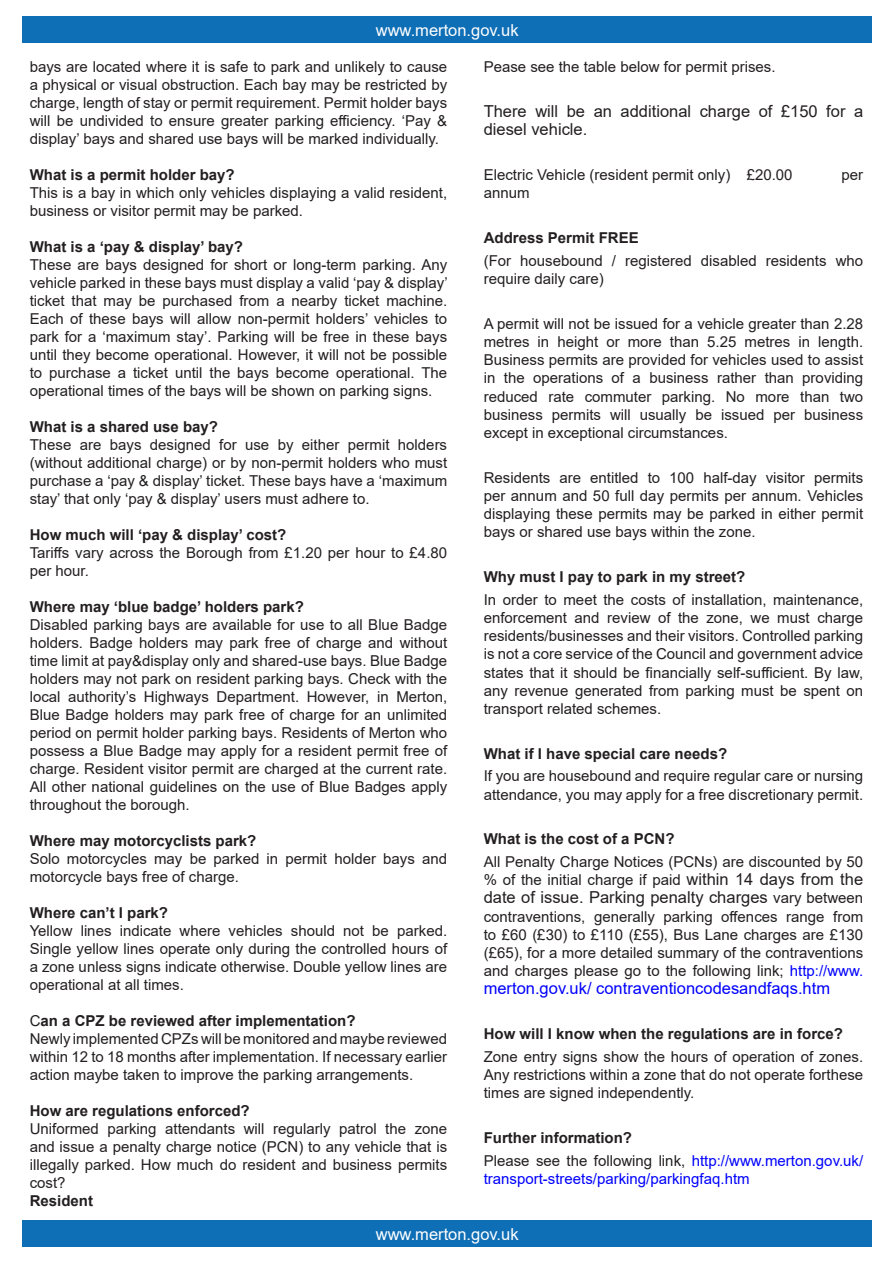
<style>
.page{position:relative;width:893px;height:1263px;background:#fff}
.page>*{position:absolute;margin:0;border:0;box-sizing:border-box;transform-origin:0 0}
.t1{font:16.5px "Arial";color:#231f20}
.t2{font:16.5px "Arial";color:#00f}
.t3{font:16.5px "Arial";color:#fff}
.t4{font:15px/18px "Arial";color:#231f20}
.t5{font:700 15px "Arial";color:#231f20}
.t6{font:15px/18.1px "Arial";color:#00f}
.s1{font-weight:700}
.s2{font-size:16.5px}
.s3{font-size:15px}
.s4{color:#00f}
.s5{color:#231f20}
</style>
<div class="page">
<div style="left:23px;top:16px;width:849px;height:27px;background:#0e6eb6"></div>
<div style="left:23px;top:1220px;width:849px;height:27px;background:#0e6eb6"></div>
<p class="t3" style="left:376px;top:19px;width:144px">www.merton.gov.uk</p>
<p class="t4" style="left:30px;top:58px;width:419px;text-align:justify">bays are located where it is safe to park and unlikely to cause a physical or visual obstruction. Each bay may be restricted by charge, length of stay or permit requirement. Permit holder bays</p>
<p class="t4" style="left:30px;top:112px;width:419px">will be undivided to ensure greater parking efficiency. ‘Pay &amp;</p>
<p class="t4" style="left:30px;top:130px;width:411px">display’ bays and shared use bays will be marked individually.</p>
<h5 class="t5" style="left:30px;top:164px;width:207px">What is a permit holder bay?</h5>
<p class="t4" style="left:30px;top:184px;width:419px">This is a bay in which only vehicles displaying a valid resident, business or visitor permit may be parked.</p>
<h5 class="t5" style="left:30px;top:236px;width:215px">What is a ‘pay &amp; display’ bay?</h5>
<p class="t4" style="left:30px;top:256px;width:419px">These are bays designed for short or long-term parking. Any</p>
<p class="t4" style="left:30px;top:274px;width:420px">vehicle parked in these bays must display a valid ‘pay &amp; display’</p>
<p class="t4" style="left:30px;top:292px;width:419px">ticket that may be purchased from a nearby ticket machine.<br>Each of these bays will allow non-permit holders’ vehicles to</p>
<p class="t4" style="left:30px;top:328px;width:419px">park for a ‘maximum stay’. Parking will be free in these bays</p>
<p class="t4" style="left:30px;top:346px;width:419px;text-align:justify">until they become operational. However, it will not be possible to purchase a ticket until the bays become operational. The operational times of the bays will be shown on parking signs.</p>
<h5 class="t5" style="left:30px;top:416px;width:190px">What is a shared use bay?</h5>
<p class="t4" style="left:30px;top:436px;width:419px">These are bays designed for use by either permit holders (without additional charge) or by non-permit holders who must</p>
<p class="t4" style="left:30px;top:472px;width:419px">purchase a ‘pay &amp; display’ ticket. These bays have a ‘maximum stay’ that only ‘pay &amp; display’ users must adhere to.</p>
<h5 class="t5" style="left:30px;top:524px;width:258px">How much will ‘pay &amp; display’ cost?</h5>
<p class="t4" style="left:30px;top:544px;width:419px">Tariffs vary across the Borough from £1.20 per hour to £4.80</p>
<p class="t4" style="left:30px;top:562px;width:61px">per hour.</p>
<h5 class="t5" style="left:30px;top:596px;width:276px">Where may ‘blue badge’ holders park?</h5>
<p class="t4" style="left:30px;top:616px;width:419px;text-align:justify">Disabled parking bays are available for use to all Blue Badge holders. Badge holders may park free of charge and without time limit at pay&amp;display only and shared-use bays. Blue Badge</p>
<p class="t4" style="left:30px;top:670px;width:419px">holders may not park on resident parking bays. Check with the local authority’s Highways Department. However, in Merton,</p>
<p class="t4" style="left:30px;top:706px;width:419px">Blue Badge holders may park free of charge for an unlimited</p>
<p class="t4" style="left:30px;top:724px;width:419px">period on permit holder parking bays. Residents of Merton who</p>
<p class="t4" style="left:30px;top:742px;width:419px">possess a Blue Badge may apply for a resident permit free of</p>
<p class="t4" style="left:30px;top:760px;width:419px">charge. Resident visitor permit are charged at the current rate.</p>
<p class="t4" style="left:30px;top:778px;width:419px">All other national guidelines on the use of Blue Badges apply</p>
<p class="t4" style="left:30px;top:796px;width:162px">throughout the borough.</p>
<h5 class="t5" style="left:30px;top:830px;width:228px">Where may motorcyclists park?</h5>
<p class="t4" style="left:30px;top:850px;width:419px">Solo motorcycles may be parked in permit holder bays and motorcycle bays free of charge.</p>
<h5 class="t5" style="left:30px;top:902px;width:140px">Where can’t I park?</h5>
<p class="t4" style="left:30px;top:922px;width:419px;text-align:justify">Yellow lines indicate where vehicles should not be parked.<br>Single yellow lines operate only during the controlled hours of a zone unless signs indicate otherwise. Double yellow lines are operational at all times.</p>
<p class="t4" style="left:30px;top:1012px;width:419px">C<span class="s1">an a CPZ be reviewed after implementation?<br></span>Newly implemented CPZs will be monitored and maybe reviewed</p>
<p class="t4" style="left:30px;top:1048px;width:419px">within 12 to 18 months after implementation. If necessary earlier</p>
<p class="t4" style="left:30px;top:1066px;width:385px">action maybe taken to improve the parking arrangements.</p>
<h5 class="t5" style="left:30px;top:1100px;width:222px">How are regulations enforced?</h5>
<p class="t4" style="left:30px;top:1120px;width:419px;text-align:justify">Uniformed parking attendants will regularly patrol the zone and issue a penalty charge notice (PCN) to any vehicle that is illegally parked. How much do resident and business permits cost?</p>
<p class="t4" style="left:484px;top:58px;width:293px">Pease see the table below for permit prises.</p>
<p class="t1" style="left:484px;top:100px;width:381px">There will be an additional charge of £150 for a</p>
<p class="t1" style="left:484px;top:118px;width:105px">diesel vehicle.</p>
<p class="t4" style="left:484px;top:166px;width:310px">Electric Vehicle (resident permit only) £20.00</p>
<p class="t4" style="left:841px;top:166px;width:23px">per</p>
<p class="t4" style="left:484px;top:184px;width:47px">annum</p>
<h5 class="t5" style="left:484px;top:227px;width:157px">Address Permit FREE</h5>
<p class="t4" style="left:484px;top:251px;width:381px">(For housebound / registered disabled residents who</p>
<p class="t4" style="left:484px;top:269px;width:122px">require daily care)</p>
<p class="t4" style="left:484px;top:314px;width:381px;text-align:justify">A permit will not be issued for a vehicle greater than 2.28 metres in height or more than 5.25 metres in length.<br>Business permits are provided for vehicles used to assist</p>
<p class="t4" style="left:484px;top:369px;width:381px;text-align:justify">in the operations of a business rather than providing reduced rate commuter parking. No more than two business permits will usually be issued per business</p>
<p class="t4" style="left:484px;top:423px;width:246px">except in exceptional circumstances.</p>
<p class="t4" style="left:484px;top:468px;width:381px">Residents are entitled to 100 half-day visitor permits per annum and 50 full day permits per annum. Vehicles</p>
<p class="t4" style="left:484px;top:505px;width:381px">displaying these permits may be parked in either permit bays or shared use bays within the zone.</p>
<h5 class="t5" style="left:484px;top:566px;width:263px">Why must I pay to park in my street?</h5>
<p class="t4" style="left:484px;top:590px;width:381px">In order to meet the costs of installation, maintenance, enforcement and review of the zone, we must charge</p>
<p class="t4" style="left:484px;top:627px;width:381px">residents/businesses and their visitors. Controlled parking</p>
<p class="t4" style="left:484px;top:645px;width:381px">is not a core service of the Council and government advice</p>
<p class="t4" style="left:484px;top:663px;width:381px">states that it should be financially self-sufficient. By law,</p>
<p class="t4" style="left:484px;top:681px;width:381px">any revenue generated from parking must be spent on transport related schemes.</p>
<h5 class="t5" style="left:484px;top:743px;width:245px">What if I have special care needs?</h5>
<p class="t4" style="left:484px;top:767px;width:381px">If you are housebound and require regular care or nursing attendance, you may apply for a free discretionary permit.</p>
<h5 class="t5" style="left:484px;top:829px;width:192px">What is the cost of a PCN?</h5>
<p class="t4" style="left:484px;top:852px;width:381px">All Penalty Charge Notices (PCNs) are discounted by 50 % of the initial charge if paid <span class="s2">within 14 days from the</span></p>
<p class="t1" style="left:484px;top:886px;width:381px">date of issue. Parking penalty charges <span class="s3">vary between</span></p>
<p class="t4" style="left:484px;top:907px;width:381px;text-align:justify">contraventions, generally parking offences range from to £60 (£30) to £110 (£55), Bus Lane charges are £130 (£65), for a more detailed summary of the contraventions and charges please go to the following link; <span class="s4">http://www.</span></p>
<p class="t2" style="left:484px;top:977px;width:348px">merton.gov.uk/ contraventioncodesandfaqs.htm</p>
<h5 class="t5" style="left:484px;top:1023px;width:361px">How will I know when the regulations are in force?</h5>
<p class="t4" style="left:484px;top:1047px;width:381px;text-align:justify">Zone entry signs show the hours of operation of zones.<br>Any restrictions within a zone that do not operate forthese times are signed independently.</p>
<h5 class="t5" style="left:484px;top:1127px;width:150px">Further information?</h5>
<p class="t6" style="left:484px;top:1151px;width:381px"><span class="s5">Please see the following link,</span> http://www.merton.gov.uk/ transport-streets/parking/parkingfaq.htm</p>
<h5 class="t5" style="left:30px;top:1190px;width:65px">Resident</h5>
<p class="t3" style="left:376px;top:1223px;width:144px">www.merton.gov.uk</p>
</div>
